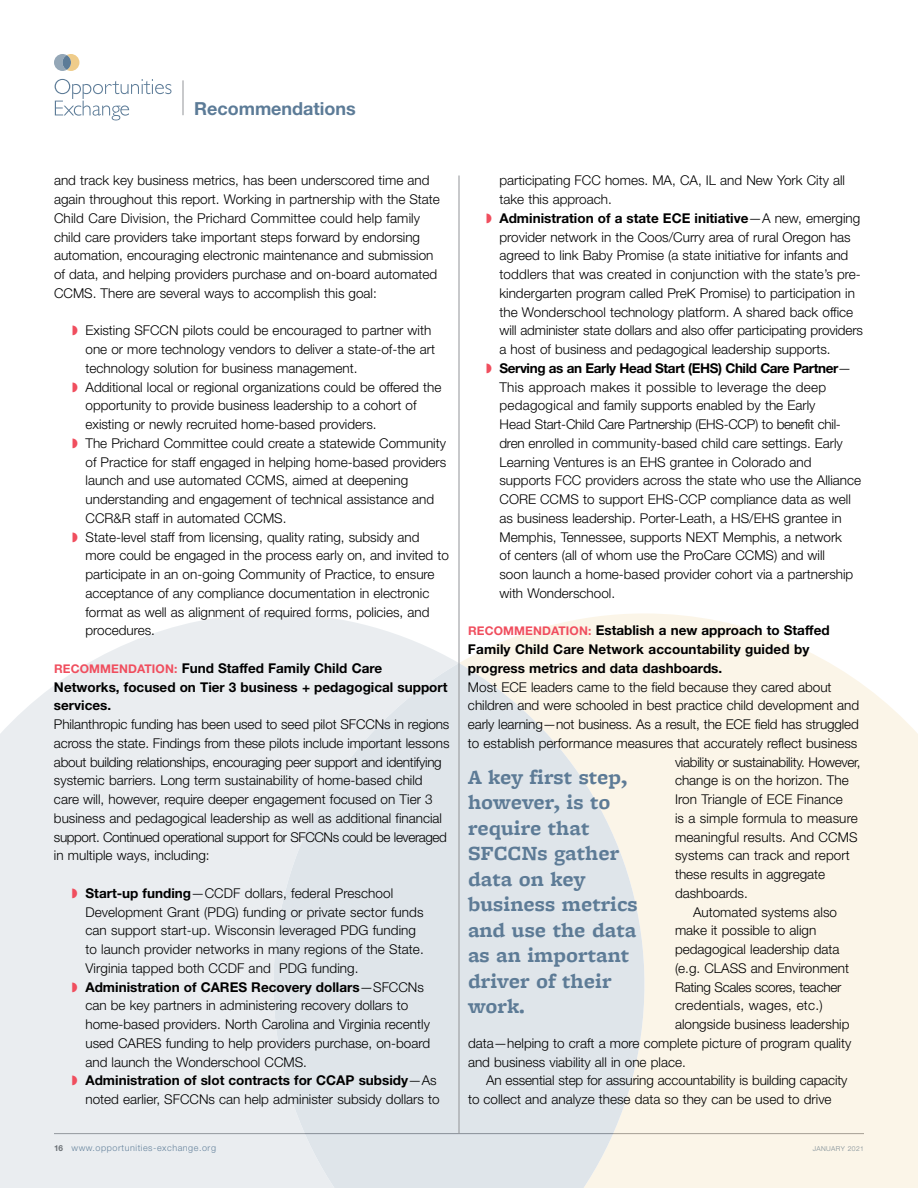
<style>
.page{position:relative;width:918px;height:1188px;background:#fff}
.page>*{position:absolute;margin:0;border:0;box-sizing:border-box;transform-origin:0 0}
.t1{font:700 21px/25.5px "Freight Micro Pro";color:#5d7b96}
.t2{font:700 18px "Helvetica Neue LT Std";color:#5c7b97}
.t3{font:300 13.5px/18.8px "Helvetica Neue LT Std";color:#000}
.t4{font:700 13.5px/18.8px "Helvetica Neue LT Std";color:#000}
.t5{font:300 13.5px "Helvetica Neue LT Std";letter-spacing:-.02em;color:#000}
.t6{font:300 13.5px "Helvetica Neue LT Std";letter-spacing:.02em;color:#000}
.t7{font:300 9px "Helvetica Neue LT Std";letter-spacing:.06em;color:#5d7b96}
.t8{font:300 6.75px "Helvetica Neue LT Std";letter-spacing:.06em;color:#5d7b96}
.s1{font-size:12px;color:#f04e5e}
.s2{font-weight:700}
.s3{font-weight:700;font-size:8.25px;color:#636466}
</style>
<div class="page">
<svg style="left:460px;top:613px;width:458px;height:575px;background:#fbf5e9"></svg>
<svg style="left:0;top:613px;width:459px;height:575px;background:#ebeef1"></svg>
<svg style="left:274px;top:663px;width:370px;height:525px;background:#e3e7ea"></svg>
<svg style="left:54px;top:54px;width:25px;height:17px"></svg>
<svg style="left:62px;top:55px;width:9px;height:15px"></svg>
<svg style="left:55px;top:79px;width:116px;height:41px"></svg>
<hr style="left:459px;top:176px;width:1px;height:958px;background:#939598">
<hr style="left:183px;top:80px;width:1px;height:35px;background:#939598">
<svg style="left:73px;top:888px;width:4px;height:10px"></svg>
<svg style="left:73px;top:982px;width:4px;height:10px"></svg>
<svg style="left:73px;top:1076px;width:4px;height:9px"></svg>
<h2 class="t2" style="left:194px;top:97px;width:163px">Recommendations</h2>
<p class="t3" style="left:54px;top:171px;width:387px">and track key business metrics, has been underscored time and again throughout this report. Working in partnership with the State Child Care Division, the Prichard Committee could help family child care providers take important steps forward by endorsing automation, encouraging electronic maintenance and submission of data, and helping providers purchase and on-board automated CCMS. There are several ways to accomplish this goal:</p>
<p class="t3" style="left:86px;top:321px;width:365px">Existing SFCCN pilots could be encouraged to partner with one or more technology vendors to deliver a state-of-the art technology solution for business management.<br>Additional local or regional organizations could be offered the opportunity to provide business leadership to a cohort of existing or newly recruited home-based providers.<br>The Prichard Committee could create a statewide Community of Practice for staff engaged in helping home-based providers launch and use automated CCMS, aimed at deepening understanding and engagement of technical assistance and CCR&amp;R staff in automated CCMS.<br>State-level staff from licensing, quality rating, subsidy and more could be engaged in the process early on, and invited to participate in an on-going Community of Practice, to ensure acceptance of any compliance documentation in electronic format as well as alignment of required forms, policies, and procedures.</p>
<p class="t4" style="left:54px;top:658px;width:395px"><span class="s1">RECOMMENDATION:</span> Fund Staffed Family Child Care<br>Networks, focused on Tier 3 business + pedagogical support services.</p>
<p class="t3" style="left:54px;top:715px;width:397px">Philanthropic funding has been used to seed pilot SFCCNs in regions across the state. Findings from these pilots include important lessons about building relationships, encouraging peer support and identifying systemic barriers. Long term sustainability of home-based child care will, however, require deeper engagement focused on Tier 3 business and pedagogical leadership as well as additional financial support. Continued operational support for SFCCNs could be leveraged in multiple ways, including:</p>
<p class="t3" style="left:85px;top:883px;width:356px"><span class="s2">Start-up funding</span>—CCDF dollars, federal Preschool Development Grant (PDG) funding or private sector funds can support start-up. Wisconsin leveraged PDG funding<br>to launch provider networks in many regions of the State.<br>Virginia tapped both CCDF and PDG funding.<br><span class="s2">Administration of CARES Recovery dollars</span>—SFCCNs can be key partners in administering recovery dollars to home-based providers. North Carolina and Virginia recently used CARES funding to help providers purchase, on-board and launch the Wonderschool CCMS.<br><span class="s2">Administration of slot contracts for CCAP subsidy</span>—As noted earlier, SFCCNs can help administer subsidy dollars to</p>
<p class="t3" style="left:500px;top:171px;width:365px">participating FCC homes. MA, CA, IL and New York City all take this approach.<br><span class="s2">Administration of a state ECE initiative</span>—A new, emerging provider network in the Coos/Curry area of rural Oregon has agreed to link Baby Promise (a state initiative for infants and toddlers that was created in conjunction with the state’s pre&shy;kindergarten program called PreK Promise) to participation in the Wonderschool technology platform. A shared back office will administer state dollars and also offer participating providers a host of business and pedagogical leadership supports.<br><span class="s2">Serving as an Early Head Start (EHS) Child Care Partner</span>— This approach makes it possible to leverage the deep pedagogical and family supports enabled by the Early<br>Head Start-Child Care Partnership (EHS-CCP) to benefit chil&shy;dren enrolled in community-based child care settings. Early Learning Ventures is an EHS grantee in Colorado and supports FCC providers across the state who use the Alliance CORE CCMS to support EHS-CCP compliance data as well as business leadership. Porter-Leath, a HS/EHS grantee in Memphis, Tennessee, supports NEXT Memphis, a network<br>of centers (all of whom use the ProCare CCMS) and will<br>soon launch a home-based provider cohort via a partnership with Wonderschool.</p>
<p class="t4" style="left:468px;top:621px;width:363px"><span class="s1">RECOMMENDATION:</span> Establish a new approach to Staffed<br>Family Child Care Network accountability guided by progress metrics and data dashboards.</p>
<p class="t3" style="left:468px;top:677px;width:365px">Most ECE leaders came to the field because they cared about</p>
<p class="t3" style="left:468px;top:696px;width:393px">children and were schooled in best practice child development and</p>
<p class="t3" style="left:468px;top:715px;width:392px">early learning—not business. As a result, the ECE field has struggled</p>
<p class="t3" style="left:468px;top:733px;width:391px">to establish performance measures that accurately reflect business</p>
<p class="t5" style="left:675px;top:753px;width:187px">viability or sustainability. However,</p>
<p class="t3" style="left:675px;top:771px;width:175px">change is on the horizon. The</p>
<p class="t3" style="left:675px;top:790px;width:169px">Iron Triangle of ECE Finance</p>
<p class="t3" style="left:675px;top:808px;width:184px">is a simple formula to measure</p>
<p class="t3" style="left:675px;top:827px;width:184px">meaningful results. And CCMS</p>
<p class="t3" style="left:675px;top:846px;width:176px">systems can track and report</p>
<p class="t3" style="left:675px;top:865px;width:152px">these results in aggregate</p>
<p class="t3" style="left:675px;top:883px;width:74px">dashboards.</p>
<p class="t3" style="left:693px;top:902px;width:146px">Automated systems also</p>
<p class="t3" style="left:675px;top:921px;width:143px">make it possible to align</p>
<p class="t3" style="left:675px;top:940px;width:166px">pedagogical leadership data</p>
<p class="t3" style="left:675px;top:958px;width:176px">(e.g. CLASS and Environment</p>
<p class="t5" style="left:675px;top:978px;width:168px">Rating Scales scores, teacher</p>
<p class="t6" style="left:675px;top:997px;width:149px">credentials, wages, etc.)</p>
<p class="t3" style="left:675px;top:1015px;width:176px">alongside business leadership</p>
<p class="t3" style="left:468px;top:1033px;width:385px">data—helping to craft a more complete picture of program quality</p>
<p class="t3" style="left:468px;top:1052px;width:219px">and business viability all in one place.</p>
<p class="t3" style="left:486px;top:1071px;width:363px">An essential step for assuring accountability is building capacity</p>
<p class="t3" style="left:468px;top:1090px;width:365px">to collect and analyze these data so they can be used to drive</p>
<h1 class="t1" style="left:468px;top:764px;width:171px">A key first step, however, is to require that<br>SFCCNs gather data on key business metrics and use the data as an important driver of their work.</h1>
<p class="t7" style="left:54px;top:1143px;width:164px"><span class="s3">16</span> www.opportunities-exchange.org</p>
<p class="t8" style="left:813px;top:1145px;width:53px">JANUARY 2021</p>
</div>
